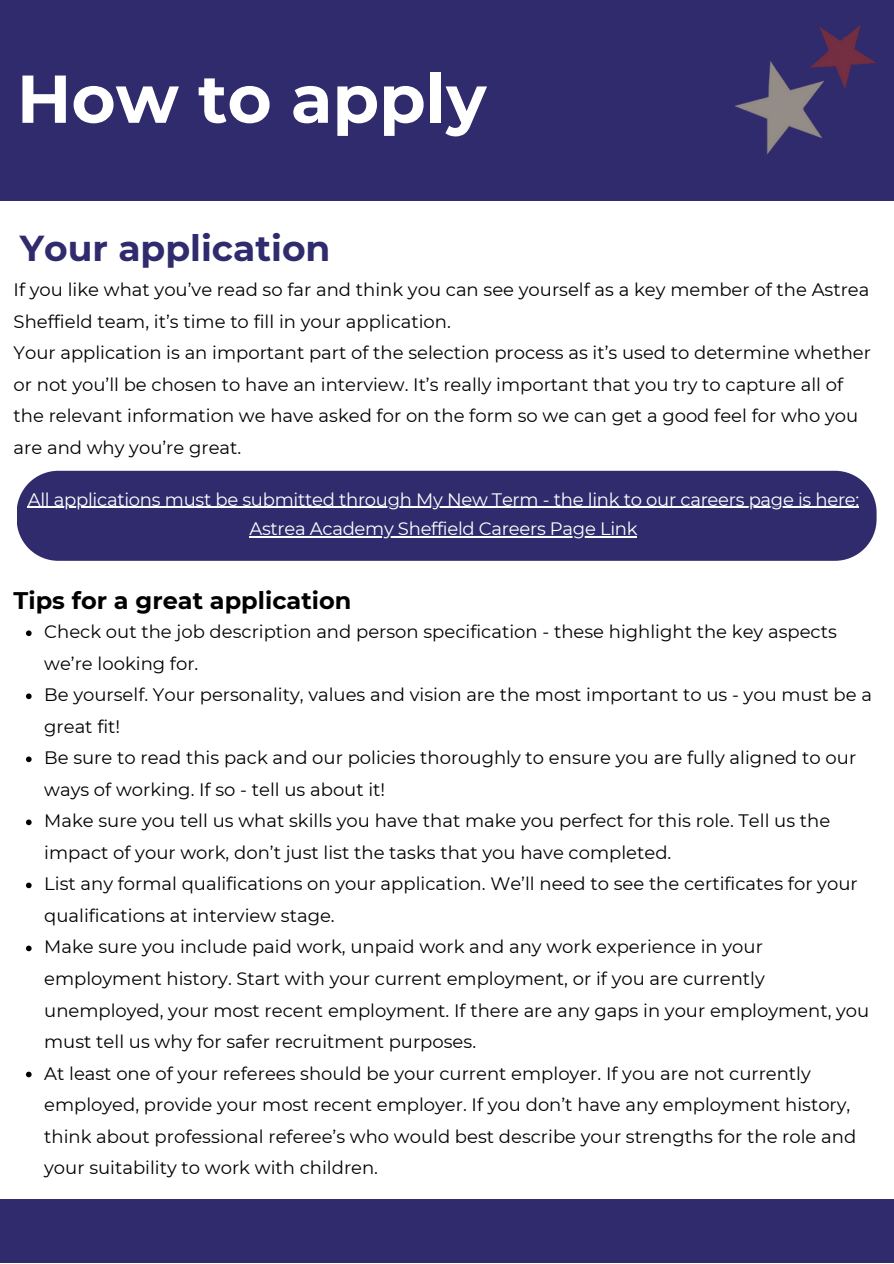
<style>
.page{position:relative;width:894px;height:1264px;background:#fff}
.page>*{position:absolute;margin:0;border:0;box-sizing:border-box;transform-origin:0 0}
.t1{font:700 67.5px "Montserrat";color:#fff}
.t2{font:700 36px "Montserrat";color:#2f2b6d}
.t3{font:700 24px "Montserrat";color:#000}
.t4{font:18px/31.5px "Montserrat";color:#000}
.t5{font:18px "Montserrat";letter-spacing:-.015em;color:#fff}
</style>
<div class="page">
<div style="left:0;top:1199px;width:893px;height:64px;background:#2f2b6d"></div>
<div style="left:0;top:0;width:893px;height:200px;background:#2f2b6d"></div>
<img style="left:735px;top:24px;width:141px;height:130px">
<div style="left:17px;top:471px;width:859px;height:90px;background:#2f2b6d"></div>
<svg style="left:26px;top:630px;width:6px;height:6px"></svg>
<svg style="left:26px;top:693px;width:6px;height:6px"></svg>
<svg style="left:26px;top:756px;width:6px;height:6px"></svg>
<svg style="left:26px;top:819px;width:6px;height:6px"></svg>
<svg style="left:26px;top:882px;width:6px;height:6px"></svg>
<svg style="left:26px;top:945px;width:6px;height:6px"></svg>
<svg style="left:26px;top:1071px;width:6px;height:6px"></svg>
<hr style="left:28px;top:507px;width:830px;height:1px;background:#fff">
<hr style="left:249px;top:536px;width:388px;height:1px;background:#fff">
<p class="t1" style="left:17px;top:57px;width:471px">How to apply</p>
<h1 class="t2" style="left:20px;top:226px;width:312px">Your application</h1>
<h2 class="t4" style="left:14px;top:274px;width:857px">If you like what you’ve read so far and think you can see yourself as a key member of the Astrea<br>Sheffield team, it’s time to fill in your application.</h2>
<p class="t4" style="left:14px;top:337px;width:858px">Your application is an important part of the selection process as it’s used to determine whether or not you’ll be chosen to have an interview. It’s really important that you try to capture all of the relevant information we have asked for on the form so we can get a good feel for who you are and why you’re great.</p>
<p class="t5" style="left:28px;top:488px;width:832px">All applications must be submitted through My New Term - the link to our careers page is here:</p>
<p class="t5" style="left:249px;top:517px;width:389px">Astrea Academy Sheffield Careers Page Link</p>
<p class="t3" style="left:14px;top:586px;width:339px">Tips for a great application</p>
<p class="t4" style="left:44px;top:616px;width:793px">Check out the job description and person specification - these highlight the key aspects we’re looking for.</p>
<h3 class="t4" style="left:44px;top:679px;width:829px">Be yourself. Your personality, values and vision are the most important to us - you must be a great fit!</h3>
<p class="t4" style="left:44px;top:742px;width:813px">Be sure to read this pack and our policies thoroughly to ensure you are fully aligned to our ways of working. If so - tell us about it!</p>
<p class="t4" style="left:44px;top:805px;width:787px">Make sure you tell us what skills you have that make you perfect for this role. Tell us the impact of your work, don’t just list the tasks that you have completed.</p>
<p class="t4" style="left:44px;top:868px;width:814px">List any formal qualifications on your application. We’ll need to see the certificates for your qualifications at interview stage.</p>
<p class="t4" style="left:44px;top:931px;width:826px">Make sure you include paid work, unpaid work and any work experience in your employment history. Start with your current employment, or if you are currently unemployed, your most recent employment. If there are any gaps in your employment, you must tell us why for safer recruitment purposes.</p>
<p class="t4" style="left:44px;top:1057px;width:813px">At least one of your referees should be your current employer. If you are not currently employed, provide your most recent employer. If you don’t have any employment history, think about professional referee’s who would best describe your strengths for the role and your suitability to work with children.</p>
</div>
